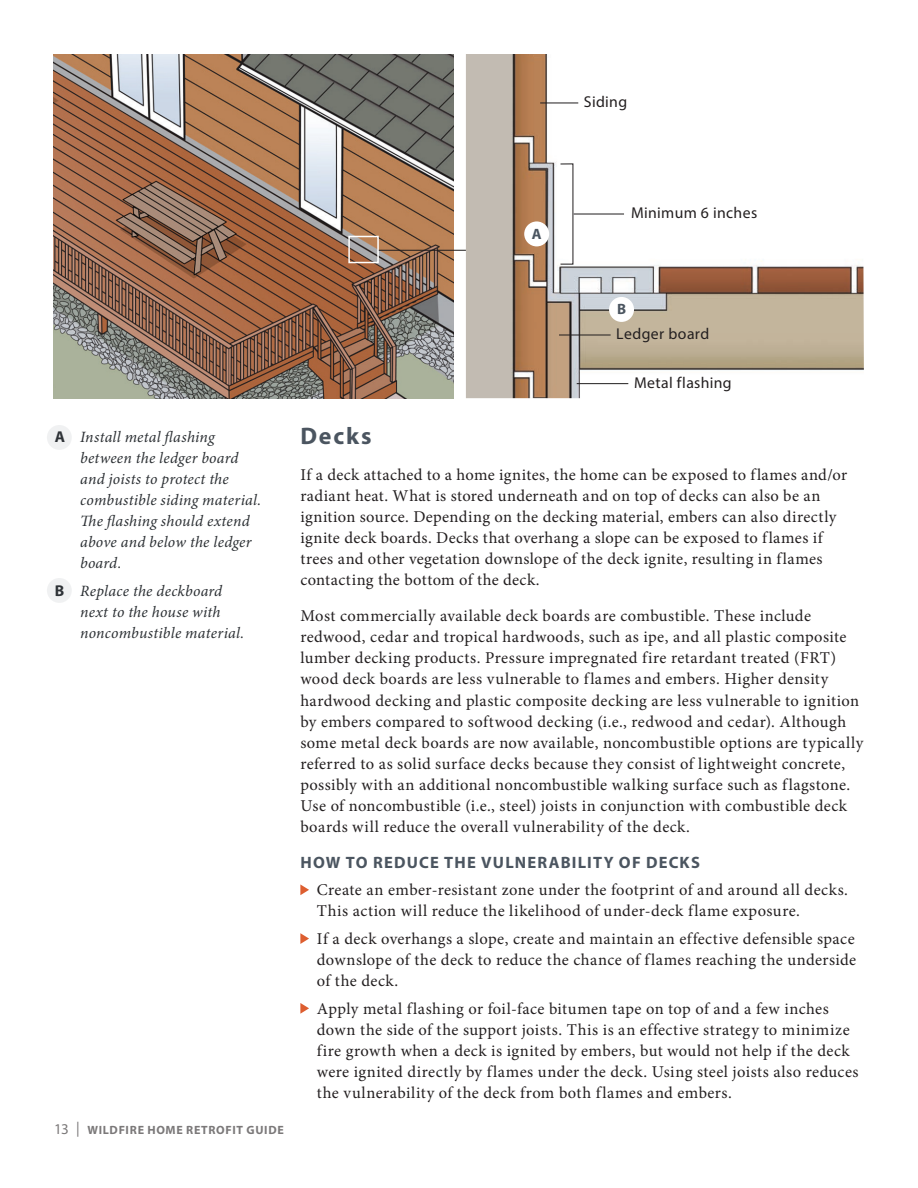
<style>
.page{position:relative;width:918px;height:1188px;background:#fff}
.page>*{position:absolute;margin:0;border:0;box-sizing:border-box;transform-origin:0 0}
.t1{font:700 24px "Myriad Pro";letter-spacing:.075em;color:#4b5560}
.t2{font:16.5px/21px "Minion Pro";letter-spacing:.025em;color:#231f20}
.t3{font:700 16.5px "Myriad Pro";letter-spacing:.075em;color:#4b5560}
.t4{font:italic 15.75px/21px "Minion Pro";letter-spacing:.015em;color:#2c3034}
.t5{font:15.75px "Myriad Pro";letter-spacing:.02em;color:#231f20}
.t6{font:700 15.75px "Myriad Pro";color:#2c3034}
.t7{font:700 15px "Myriad Pro";color:#4b5560}
.t8{font:700 12px "Myriad Pro";letter-spacing:.06em;color:#231f20}
.s1{font-weight:400;font-size:15px}
</style>
<div class="page">
<img style="left:466px;top:54px;width:398px;height:344px">
<hr style="left:540px;top:103px;width:38px;height:1px;background:#201d1e">
<hr style="left:577px;top:383px;width:51px;height:1px;background:#201d1e">
<hr style="left:559px;top:335px;width:52px;height:1px;background:#201d1e">
<hr style="left:574px;top:214px;width:50px;height:1px;background:#201d1e">
<img style="left:54px;top:54px;width:399px;height:345px">
<div style="left:348px;top:236px;width:31px;height:27px;border:2px solid #fff"></div>
<hr style="left:379px;top:250px;width:87px;height:1px;background:#201d1e">
<div style="left:524px;top:221px;width:25px;height:25px;background:#fff;border-radius:50%"></div>
<div style="left:609px;top:297px;width:25px;height:25px;background:#fff;border-radius:50%"></div>
<div style="left:47px;top:425px;width:25px;height:25px;background:#f0f1f2;border-radius:50%"></div>
<div style="left:47px;top:578px;width:25px;height:25px;background:#f0f1f2;border-radius:50%"></div>
<svg style="left:300px;top:884px;width:9px;height:11px"></svg>
<svg style="left:300px;top:933px;width:9px;height:11px"></svg>
<svg style="left:300px;top:1003px;width:9px;height:11px"></svg>
<p class="t5" style="left:584px;top:92px;width:45px">Siding</p>
<p class="t7" style="left:532px;top:224px;width:11px">A</p>
<p class="t5" style="left:631px;top:203px;width:128px">Minimum 6 inches</p>
<p class="t6" style="left:55px;top:427px;width:12px">A</p>
<p class="t6" style="left:55px;top:581px;width:11px">B</p>
<p class="t4" style="left:80px;top:427px;width:183px">Install metal fashing between the ledger board and joists to protect the combustible siding material.<br>Te fashing should extend above and below the ledger board.</p>
<p class="t4" style="left:80px;top:581px;width:166px">Replace the deckboard next to the house with noncombustible material.</p>
<p class="t8" style="left:54px;top:1122px;width:231px"><span class="s1">13 |</span> WILDFIRE HOME RETROFIT GUIDE</p>
<p class="t7" style="left:617px;top:299px;width:11px">B</p>
<p class="t5" style="left:616px;top:324px;width:94px">Ledger board</p>
<p class="t5" style="left:634px;top:373px;width:99px">Metal flashing</p>
<h1 class="t1" style="left:300px;top:421px;width:73px">Decks</h1>
<p class="t2" style="left:300px;top:465px;width:548px">If a deck attached to a home ignites, the home can be exposed to flames and/or radiant heat. What is stored underneath and on top of decks can also be an ignition source. Depending on the decking material, embers can also directly ignite deck boards. Decks that overhang a slope can be exposed to flames if trees and other vegetation downslope of the deck ignite, resulting in flames contacting the bottom of the deck.</p>
<p class="t2" style="left:300px;top:606px;width:564px">Most commercially available deck boards are combustible. These include redwood, cedar and tropical hardwoods, such as ipe, and all plastic composite lumber decking products. Pressure impregnated fire retardant treated (FRT) wood deck boards are less vulnerable to flames and embers. Higher density hardwood decking and plastic composite decking are less vulnerable to ignition by embers compared to softwood decking (i.e., redwood and cedar). Although some metal deck boards are now available, noncombustible options are typically referred to as solid surface decks because they consist of lightweight concrete, possibly with an additional noncombustible walking surface such as flagstone.<br>Use of noncombustible (i.e., steel) joists in conjunction with combustible deck boards will reduce the overall vulnerability of the deck.</p>
<h2 class="t3" style="left:301px;top:851px;width:401px">HOW TO REDUCE THE VULNERABILITY OF DECKS</h2>
<p class="t2" style="left:317px;top:880px;width:533px">Create an ember-resistant zone under the footprint of and around all decks.<br>This action will reduce the likelihood of under-deck flame exposure.</p>
<p class="t2" style="left:317px;top:928px;width:541px;text-align:justify">If a deck overhangs a slope, create and maintain an effective defensible space downslope of the deck to reduce the chance of flames reaching the underside of the deck.</p>
<p class="t2" style="left:317px;top:998px;width:543px">Apply metal flashing or foil-face bitumen tape on top of and a few inches down the side of the support joists. This is an effective strategy to minimize fire growth when a deck is ignited by embers, but would not help if the deck were ignited directly by flames under the deck. Using steel joists also reduces the vulnerability of the deck from both flames and embers.</p>
</div>
